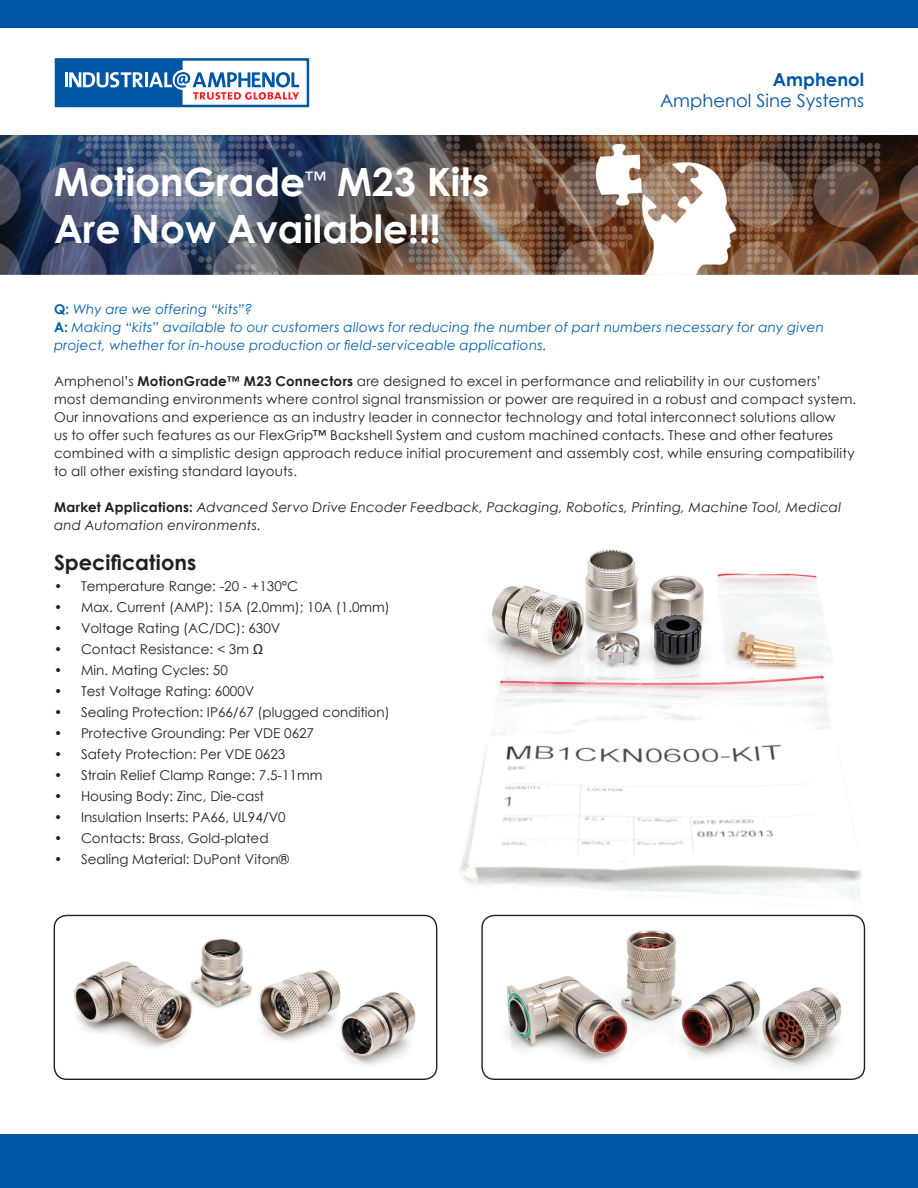
<style>
.page{position:relative;width:918px;height:1188px;background:#fff}
.page>*{position:absolute;margin:0;border:0;box-sizing:border-box;transform-origin:0 0}
.t1{font:700 39px/46.8px "Century Gothic";color:#fff}
.t2{font:700 21px "Century Gothic";color:#231f20}
.t3{font:18px "Century Gothic";color:#0155a5}
.t4{font:700 18px "Century Gothic";color:#0155a5}
.t5{font:13.5px/18px "Century Gothic";color:#231f20}
.t6{font:italic 13.5px/18px "Century Gothic";letter-spacing:.015em;color:#015dab}
.t7{font:italic 13.5px/18px "Century Gothic";letter-spacing:.015em;color:#231f20}
.s1{font-weight:700;font-style:normal}
.s2{font-weight:700}
</style>
<div class="page">
<img style="left:459px;top:549px;width:403px;height:353px">
<div style="left:0;top:1135px;width:918px;height:53px;background:#0155a5"></div>
<div style="left:0;top:0;width:918px;height:28px;background:#0155a5"></div>
<img style="left:0;top:135px;width:918px;height:139px">
<div style="left:55px;top:58px;width:254px;height:49px;border:3px solid #0155a5"></div>
<svg style="left:56px;top:59px;width:243px;height:47px"></svg>
<img style="left:54px;top:915px;width:383px;height:164px">
<div style="left:54px;top:915px;width:383px;height:165px;border:1px solid #231f20;border-radius:13px"></div>
<img style="left:482px;top:915px;width:382px;height:164px">
<div style="left:481px;top:915px;width:384px;height:165px;border:1px solid #231f20;border-radius:13px"></div>
<h1 class="t1" style="left:54px;top:157px;width:437px">MotionGrade<sup>™</sup> M23 Kits<br>Are Now Available!!!</h1>
<h3 class="t4" style="left:773px;top:65px;width:93px">Amphenol</h3>
<h3 class="t3" style="left:660px;top:88px;width:206px">Amphenol Sine Systems</h3>
<p class="t6" style="left:54px;top:300px;width:771px"><span class="s1">Q:</span> Why are we offering “kits”?<br><span class="s1">A:</span> Making “kits” available to our customers allows for reducing the number of part numbers necessary for any given project, whether for in-house production or field-serviceable applications.</p>
<p class="t5" style="left:54px;top:372px;width:804px">Amphenol’s <span class="s2">MotionGrade™ M23 Connectors</span> are designed to excel in performance and reliability in our customers’ most demanding environments where control signal transmission or power are required in a robust and compact system.<br>Our innovations and experience as an industry leader in connector technology and total interconnect solutions allow<br>us to offer such features as our FlexGrip™ Backshell System and custom machined contacts. These and other features combined with a simplistic design approach reduce initial procurement and assembly cost, while ensuring compatibility to all other existing standard layouts.</p>
<p class="t7" style="left:54px;top:498px;width:789px"><span class="s1">Market Applications:</span> Advanced Servo Drive Encoder Feedback, Packaging, Robotics, Printing, Machine Tool, Medical and Automation environments.</p>
<h2 class="t2" style="left:54px;top:546px;width:144px">Specifications</h2>
<p class="t5" style="left:54px;top:577px;width:246px">• Temperature Range: -20 - +130°C</p>
<p class="t5" style="left:54px;top:598px;width:337px">• Max. Current (AMP): 15A (2.0mm); 10A (1.0mm)</p>
<p class="t5" style="left:54px;top:619px;width:228px">• Voltage Rating (AC/DC): 630V</p>
<p class="t5" style="left:54px;top:640px;width:211px">• Contact Resistance: &lt; 3m Ω</p>
<p class="t5" style="left:54px;top:661px;width:175px">• Min. Mating Cycles: 50</p>
<p class="t5" style="left:54px;top:682px;width:202px">• Test Voltage Rating: 6000V</p>
<p class="t5" style="left:54px;top:703px;width:337px">• Sealing Protection: IP66/67 (plugged condition)</p>
<p class="t5" style="left:54px;top:724px;width:262px">• Protective Grounding: Per VDE 0627</p>
<p class="t5" style="left:54px;top:745px;width:233px">• Safety Protection: Per VDE 0623</p>
<p class="t5" style="left:54px;top:766px;width:270px">• Strain Relief Clamp Range: 7.5-11mm</p>
<p class="t5" style="left:54px;top:787px;width:212px">• Housing Body: Zinc, Die-cast</p>
<p class="t5" style="left:54px;top:808px;width:233px">• Insulation Inserts: PA66, UL94/V0</p>
<p class="t5" style="left:54px;top:829px;width:216px">• Contacts: Brass, Gold-plated</p>
<p class="t5" style="left:54px;top:850px;width:236px">• Sealing Material: DuPont Viton®</p>
</div>
